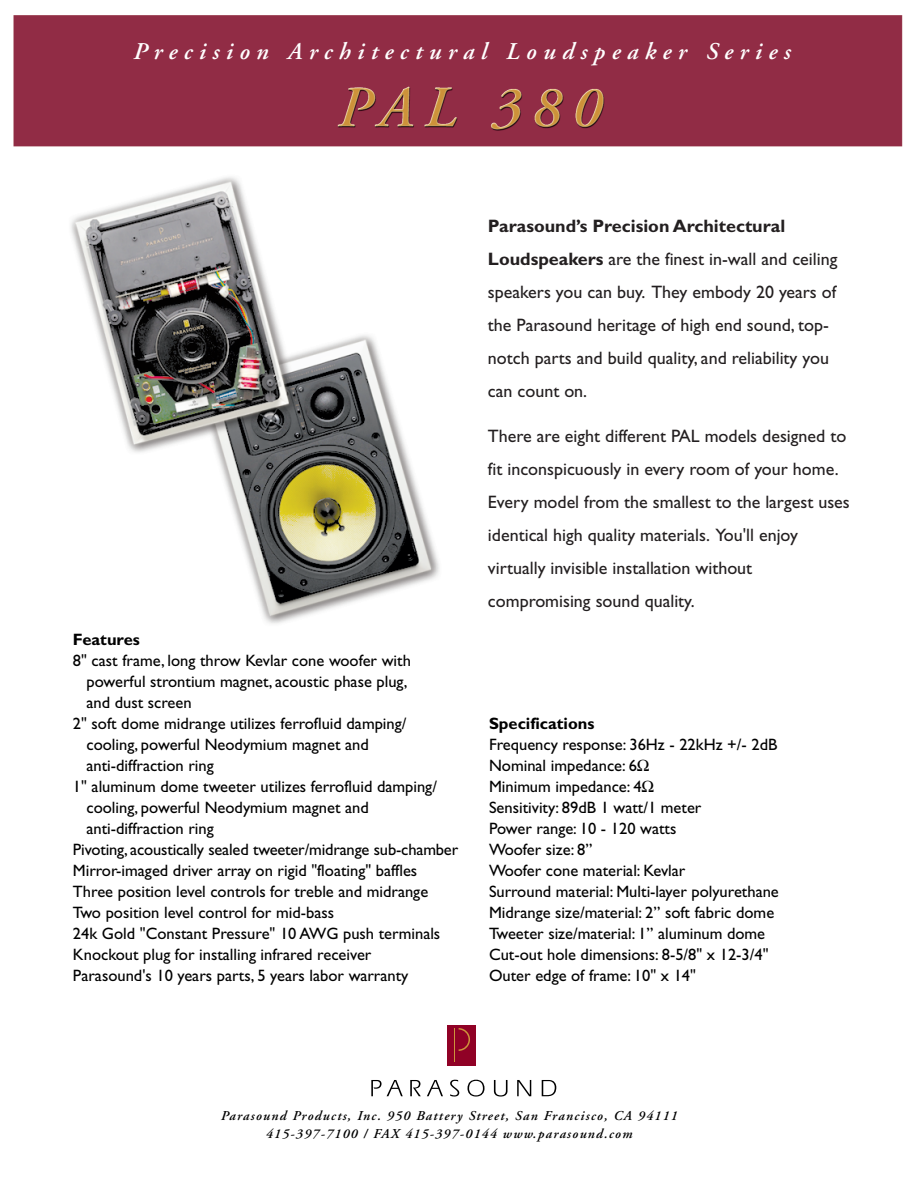
<style>
.page{position:relative;width:918px;height:1188px;background:#fff}
.page>*{position:absolute;margin:0;border:0;box-sizing:border-box;transform-origin:0 0}
.t1{font:italic 600 24px "Adobe Garamond";letter-spacing:.27em;color:#fff}
.t2{font:18px/33px "Gill Sans";color:#231f20}
.t3{font:16.5px/21px "Gill Sans";color:#000}
.t4{font:700 16.5px "Gill Sans";color:#000}
.t5{font:italic 600 13.5px/18px "Adobe Garamond";letter-spacing:.095em;color:#000;text-align:center}
.s1{font-weight:700}
</style>
<div class="page">
<div style="left:447px;top:1025px;width:28px;height:41px;background:#900126"></div>
<svg style="left:459px;top:1028px;width:11px;height:23px"></svg>
<hr style="left:454px;top:1028px;width:1px;height:34px;background:#cd933b">
<img style="left:71px;top:177px;width:368px;height:447px">
<div style="left:13px;top:15px;width:890px;height:132px;background:#912c45"></div>
<svg style="left:371px;top:1080px;width:32px;height:16px"></svg>
<svg style="left:410px;top:1080px;width:11px;height:16px"></svg>
<svg style="left:427px;top:1080px;width:16px;height:16px"></svg>
<svg style="left:450px;top:1080px;width:9px;height:17px"></svg>
<svg style="left:468px;top:1080px;width:17px;height:17px"></svg>
<svg style="left:494px;top:1080px;width:13px;height:17px"></svg>
<svg style="left:517px;top:1080px;width:14px;height:16px"></svg>
<svg style="left:542px;top:1080px;width:14px;height:16px"></svg>
<h1 class="t1" style="left:133px;top:38px;width:659px">Precision Architectural Loudspeaker Series</h1>
<p class="t4" style="left:73px;top:630px;width:68px">Features</p>
<p class="t3" style="left:73px;top:650px;width:340px">8" cast frame, long throw Kevlar cone woofer with</p>
<p class="t3" style="left:86px;top:671px;width:322px">powerful strontium magnet, acoustic phase plug,</p>
<p class="t3" style="left:86px;top:692px;width:107px">and dust screen</p>
<p class="t3" style="left:73px;top:713px;width:335px">2" soft dome midrange utilizes ferrofluid damping/</p>
<p class="t3" style="left:86px;top:734px;width:284px">cooling, powerful Neodymium magnet and</p>
<p class="t3" style="left:86px;top:755px;width:129px">anti-diffraction ring</p>
<p class="t3" style="left:73px;top:776px;width:366px">1" aluminum dome tweeter utilizes ferrofluid damping/</p>
<p class="t3" style="left:86px;top:797px;width:284px">cooling, powerful Neodymium magnet and</p>
<p class="t3" style="left:86px;top:818px;width:129px">anti-diffraction ring</p>
<p class="t3" style="left:73px;top:839px;width:387px">Pivoting, acoustically sealed tweeter/midrange sub-chamber</p>
<p class="t3" style="left:73px;top:860px;width:346px">Mirror-imaged driver array on rigid "floating" baffles</p>
<p class="t3" style="left:73px;top:881px;width:357px">Three position level controls for treble and midrange</p>
<p class="t3" style="left:73px;top:902px;width:263px">Two position level control for mid-bass</p>
<p class="t3" style="left:73px;top:923px;width:369px">24k Gold "Constant Pressure" 10 AWG push terminals</p>
<p class="t3" style="left:73px;top:944px;width:300px">Knockout plug for installing infrared receiver</p>
<p class="t3" style="left:73px;top:965px;width:337px">Parasound's 10 years parts, 5 years labor warranty</p>
<p class="t2" style="left:488px;top:209px;width:351px"><span class="s1">Parasound’s Precision Architectural Loudspeakers</span> are the finest in-wall and ceiling speakers you can buy. They embody 20 years of the Parasound heritage of high end sound, top&shy;notch parts and build quality, and reliability you can count on.</p>
<p class="t2" style="left:488px;top:419px;width:363px">There are eight different PAL models designed to fit inconspicuously in every room of your home.<br>Every model from the smallest to the largest uses identical high quality materials. You'll enjoy virtually invisible installation without compromising sound quality.</p>
<p class="t4" style="left:489px;top:714px;width:107px">Specifications</p>
<p class="t3" style="left:489px;top:734px;width:291px">Frequency response: 36Hz - 22kHz +/- 2dB<br>Nominal impedance: 6<br>Minimum impedance: 4<br>Sensitivity: 89dB 1 watt/1 meter<br>Power range: 10 - 120 watts<br>Woofer size: 8”<br>Woofer cone material: Kevlar<br>Surround material: Multi-layer polyurethane<br>Midrange size/material: 2” soft fabric dome<br>Tweeter size/material: 1” aluminum dome<br>Cut-out hole dimensions: 8-5/8" x 12-3/4"<br>Outer edge of frame: 10" x 14"</p>
<p class="t5" style="left:220px;top:1107px;width:458px">Parasound Products, Inc. 950 Battery Street, San Francisco, CA 94111<br>415-397-7100 / FAX 415-397-0144 www.parasound.com</p>
</div>
